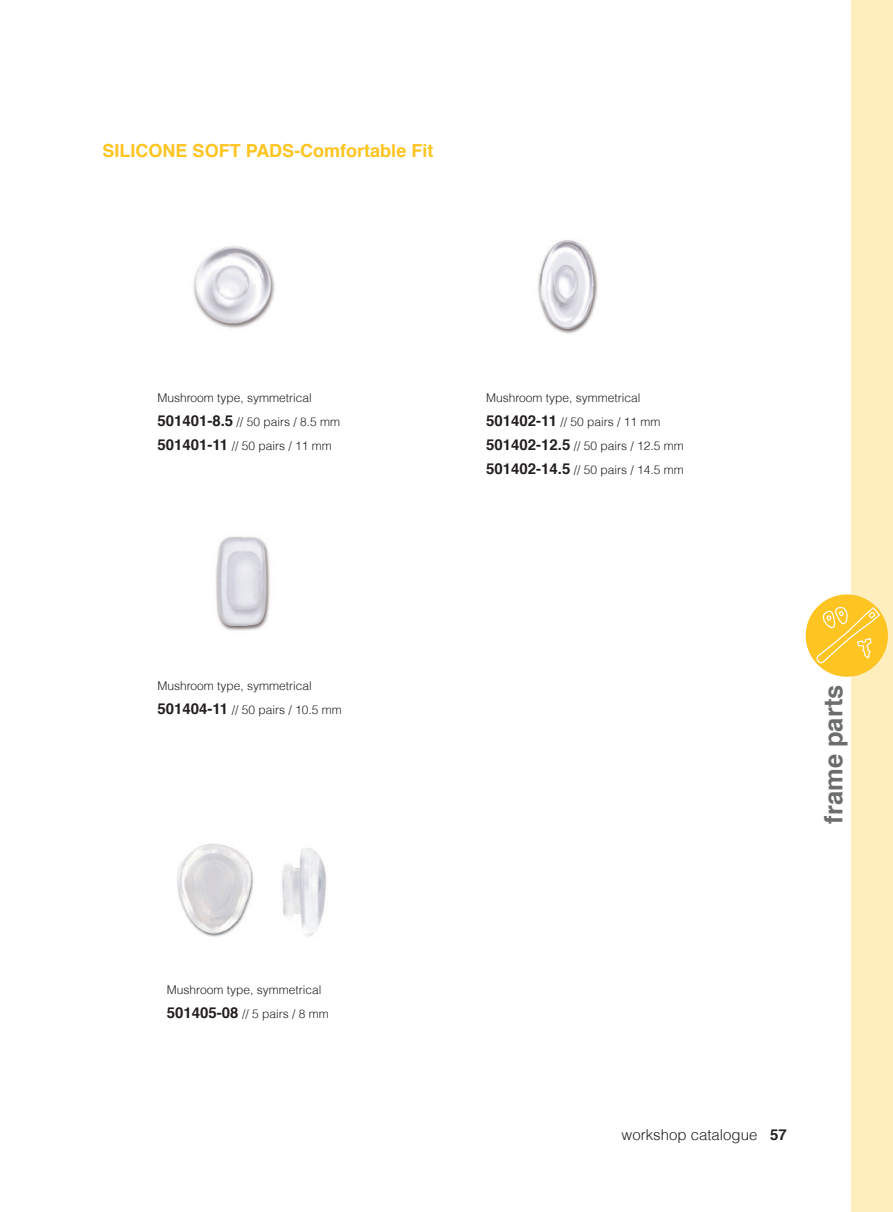
<style>
.page{position:relative;width:893px;height:1212px;background:#fff}
.page>*{position:absolute;margin:0;border:0;box-sizing:border-box;transform-origin:0 0}
.t1{font:700 25.5px "Helvetica";color:#6c6e6e}
.t2{font:700 18px "Helvetica";color:#fec422}
.t3{font:300 15px "Helvetica";color:#231f20}
.t4{font:300 12px "Helvetica";color:#231f20}
.s1{font-weight:700;font-size:15px}
.s2{font-weight:700}
</style>
<div class="page">
<div style="left:851px;top:0;width:42px;height:1212px;background:#feedbd"></div>
<div style="left:806px;top:594px;width:82px;height:83px;background:#fec422;border-radius:50%"></div>
<svg style="left:816px;top:606px;width:64px;height:57px"></svg>
<img style="left:193px;top:246px;width:82px;height:83px">
<img style="left:537px;top:240px;width:61px;height:94px">
<img style="left:215px;top:536px;width:55px;height:95px">
<img style="left:177px;top:843px;width:77px;height:94px">
<img style="left:282px;top:848px;width:44px;height:89px">
<p class="t2" style="left:103px;top:136px;width:332px">SILICONE SOFT PADS-Comfortable Fit</p>
<p class="t4" style="left:157px;top:390px;width:156px">Mushroom type, symmetrical</p>
<p class="t4" style="left:157px;top:414px;width:184px"><span class="s1">501401-8.5</span> // 50 pairs / 8.5 mm</p>
<p class="t4" style="left:157px;top:438px;width:176px"><span class="s1">501401-11</span> // 50 pairs / 11 mm</p>
<p class="t4" style="left:157px;top:678px;width:156px">Mushroom type, symmetrical</p>
<p class="t4" style="left:157px;top:702px;width:186px"><span class="s1">501404-11</span> // 50 pairs / 10.5 mm</p>
<p class="t4" style="left:167px;top:982px;width:156px">Mushroom type, symmetrical</p>
<p class="t4" style="left:167px;top:1006px;width:163px"><span class="s1">501405-08</span> // 5 pairs / 8 mm</p>
<p class="t4" style="left:486px;top:390px;width:156px">Mushroom type, symmetrical</p>
<p class="t4" style="left:486px;top:414px;width:176px"><span class="s1">501402-11</span> // 50 pairs / 11 mm</p>
<p class="t4" style="left:486px;top:438px;width:199px"><span class="s1">501402-12.5</span> // 50 pairs / 12.5 mm</p>
<p class="t4" style="left:486px;top:462px;width:199px"><span class="s1">501402-14.5</span> // 50 pairs / 14.5 mm</p>
<h1 class="t1" style="left:813px;top:824px;width:140px;rotate:-90deg">frame parts</h1>
<p class="t3" style="left:622px;top:1125px;width:167px">workshop catalogue <span class="s2">57</span></p>
</div>
